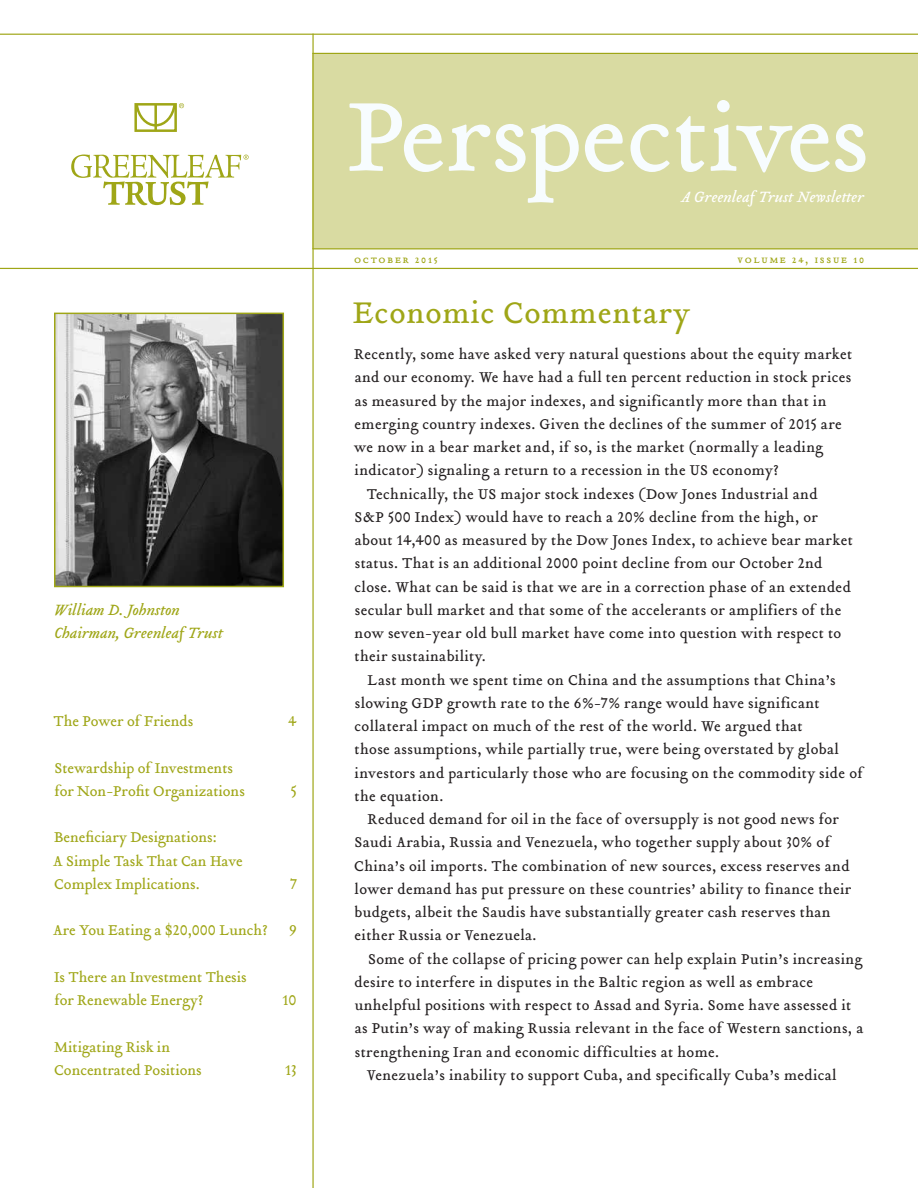
<style>
.page{position:relative;width:918px;height:1188px;background:#fff}
.page>*{position:absolute;margin:0;border:0;box-sizing:border-box;transform-origin:0 0}
.t1{font:33px "Tribute Roman";letter-spacing:.02em;color:#9fa617}
.t2{font:italic 16.5px/23.2px "Tribute";letter-spacing:-.005em;color:#9fa617}
.t3{font:italic 16.5px "Tribute";letter-spacing:-.005em;color:#fff}
.t4{font:15.75px "Tribute Roman";letter-spacing:.02em;color:#231f20}
.t5{font:15.75px/23.2px "Tribute Roman";letter-spacing:-.005em;color:#9fa617}
.t6{font:12px "Tribute Roman Small Caps";letter-spacing:.145em;color:#9fa617}
</style>
<div class="page">
<div style="left:313px;top:54px;width:605px;height:195px;background:#d9dba2"></div>
<svg style="left:350px;top:103px;width:93px;height:69px"></svg>
<svg style="left:449px;top:124px;width:130px;height:79px"></svg>
<svg style="left:585px;top:124px;width:39px;height:48px"></svg>
<svg style="left:630px;top:124px;width:40px;height:48px"></svg>
<svg style="left:676px;top:116px;width:29px;height:56px"></svg>
<svg style="left:711px;top:100px;width:155px;height:73px"></svg>
<hr style="left:0;top:34px;width:918px;height:1px;background:#9fa617">
<hr style="left:0;top:268px;width:918px;height:1px;background:#9fa617">
<hr style="left:312px;top:34px;width:2px;height:1154px;background:#9fa617">
<hr style="left:312px;top:53px;width:606px;height:1px;background:#9fa617">
<hr style="left:312px;top:248px;width:606px;height:1px;background:#9fa617">
<div style="left:134px;top:103px;width:43px;height:29px;border:3px solid #9fa617"></div>
<svg style="left:71px;top:154px;width:177px;height:51px"></svg>
<svg style="left:134px;top:103px;width:50px;height:27px"></svg>
<img style="left:57px;top:316px;width:224px;height:268px">
<div style="left:54px;top:313px;width:230px;height:274px;border:2px solid #9fa617"></div>
<p class="t2" style="left:54px;top:598px;width:170px">William D. Johnston<br>Chairman, Greenleaf Trust</p>
<p class="t5" style="left:53px;top:709px;width:141px">The Power of Friends</p>
<p class="t5" style="left:288px;top:709px;width:10px">4</p>
<p class="t5" style="left:55px;top:756px;width:192px">Stewardship of Investments for Non-Profit Organizations</p>
<p class="t5" style="left:291px;top:779px;width:8px">5</p>
<p class="t5" style="left:53px;top:826px;width:191px">Beneficiary Designations:<br>A Simple Task That Can Have<br>Complex Implications.</p>
<p class="t5" style="left:290px;top:872px;width:9px">7</p>
<p class="t5" style="left:53px;top:919px;width:216px">Are You Eating a $20,000 Lunch?</p>
<p class="t5" style="left:289px;top:919px;width:9px">9</p>
<p class="t5" style="left:54px;top:965px;width:194px">Is There an Investment Thesis for Renewable Energy?</p>
<p class="t5" style="left:282px;top:988px;width:16px">10</p>
<p class="t5" style="left:54px;top:1035px;width:149px">Mitigating Risk in<br>Concentrated Positions</p>
<p class="t5" style="left:285px;top:1058px;width:13px">13</p>
<p class="t3" style="left:681px;top:185px;width:185px">A Greenleaf Trust Newsletter</p>
<p class="t6" style="left:354px;top:251px;width:85px">october 2015</p>
<p class="t6" style="left:738px;top:251px;width:128px">volume 24, issue 10</p>
<h1 class="t1" style="left:353px;top:290px;width:339px">Economic Commentary</h1>
<p class="t4" style="left:354px;top:344px;width:500px">Recently, some have asked very natural questions about the equity market</p>
<p class="t4" style="left:355px;top:367px;width:498px">and our economy. We have had a full ten percent reduction in stock prices</p>
<p class="t4" style="left:355px;top:390px;width:473px">as measured by the major indexes, and significantly more than that in</p>
<p class="t4" style="left:355px;top:413px;width:489px">emerging country indexes. Given the declines of the summer of 2015 are</p>
<p class="t4" style="left:354px;top:437px;width:470px">we now in a bear market and, if so, is the market (normally a leading</p>
<p class="t4" style="left:355px;top:460px;width:426px">indicator) signaling a return to a recession in the US economy?</p>
<p class="t4" style="left:367px;top:483px;width:452px">Technically, the US major stock indexes (Dow Jones Industrial and</p>
<p class="t4" style="left:355px;top:506px;width:465px">S&amp;P 500 Index) would have to reach a 20% decline from the high, or</p>
<p class="t4" style="left:355px;top:530px;width:500px">about 14,400 as measured by the Dow Jones Index, to achieve bear market</p>
<p class="t4" style="left:355px;top:553px;width:469px">status. That is an additional 2000 point decline from our October 2nd</p>
<p class="t4" style="left:355px;top:576px;width:498px">close. What can be said is that we are in a correction phase of an extended</p>
<p class="t4" style="left:355px;top:599px;width:488px">secular bull market and that some of the accelerants or amplifiers of the</p>
<p class="t4" style="left:355px;top:623px;width:488px">now seven-year old bull market have come into question with respect to</p>
<p class="t4" style="left:355px;top:646px;width:133px">their sustainability.</p>
<p class="t4" style="left:368px;top:669px;width:470px">Last month we spent time on China and the assumptions that China’s</p>
<p class="t4" style="left:355px;top:692px;width:466px">slowing GDP growth rate to the 6%-7% range would have significant</p>
<p class="t4" style="left:355px;top:715px;width:450px">collateral impact on much of the rest of the world. We argued that</p>
<p class="t4" style="left:355px;top:739px;width:486px">those assumptions, while partially true, were being overstated by global</p>
<p class="t4" style="left:355px;top:762px;width:510px">investors and particularly those who are focusing on the commodity side of</p>
<p class="t4" style="left:355px;top:785px;width:90px">the equation.</p>
<p class="t4" style="left:368px;top:808px;width:473px">Reduced demand for oil in the face of oversupply is not good news for</p>
<p class="t4" style="left:355px;top:832px;width:477px">Saudi Arabia, Russia and Venezuela, who together supply about 30% of</p>
<p class="t4" style="left:354px;top:855px;width:497px">China’s oil imports. The combination of new sources, excess reserves and</p>
<p class="t4" style="left:355px;top:878px;width:498px">lower demand has put pressure on these countries’ ability to finance their</p>
<p class="t4" style="left:355px;top:901px;width:478px">budgets, albeit the Saudis have substantially greater cash reserves than</p>
<p class="t4" style="left:355px;top:925px;width:183px">either Russia or Venezuela.</p>
<p class="t4" style="left:368px;top:948px;width:496px">Some of the collapse of pricing power can help explain Putin’s increasing</p>
<p class="t4" style="left:355px;top:971px;width:460px">desire to interfere in disputes in the Baltic region as well as embrace</p>
<p class="t4" style="left:355px;top:994px;width:498px">unhelpful positions with respect to Assad and Syria. Some have assessed it</p>
<p class="t4" style="left:355px;top:1018px;width:510px">as Putin’s way of making Russia relevant in the face of Western sanctions, a</p>
<p class="t4" style="left:355px;top:1041px;width:366px">strengthening Iran and economic difficulties at home.</p>
<p class="t4" style="left:367px;top:1064px;width:471px">Venezuela’s inability to support Cuba, and specifically Cuba’s medical</p>
</div>
